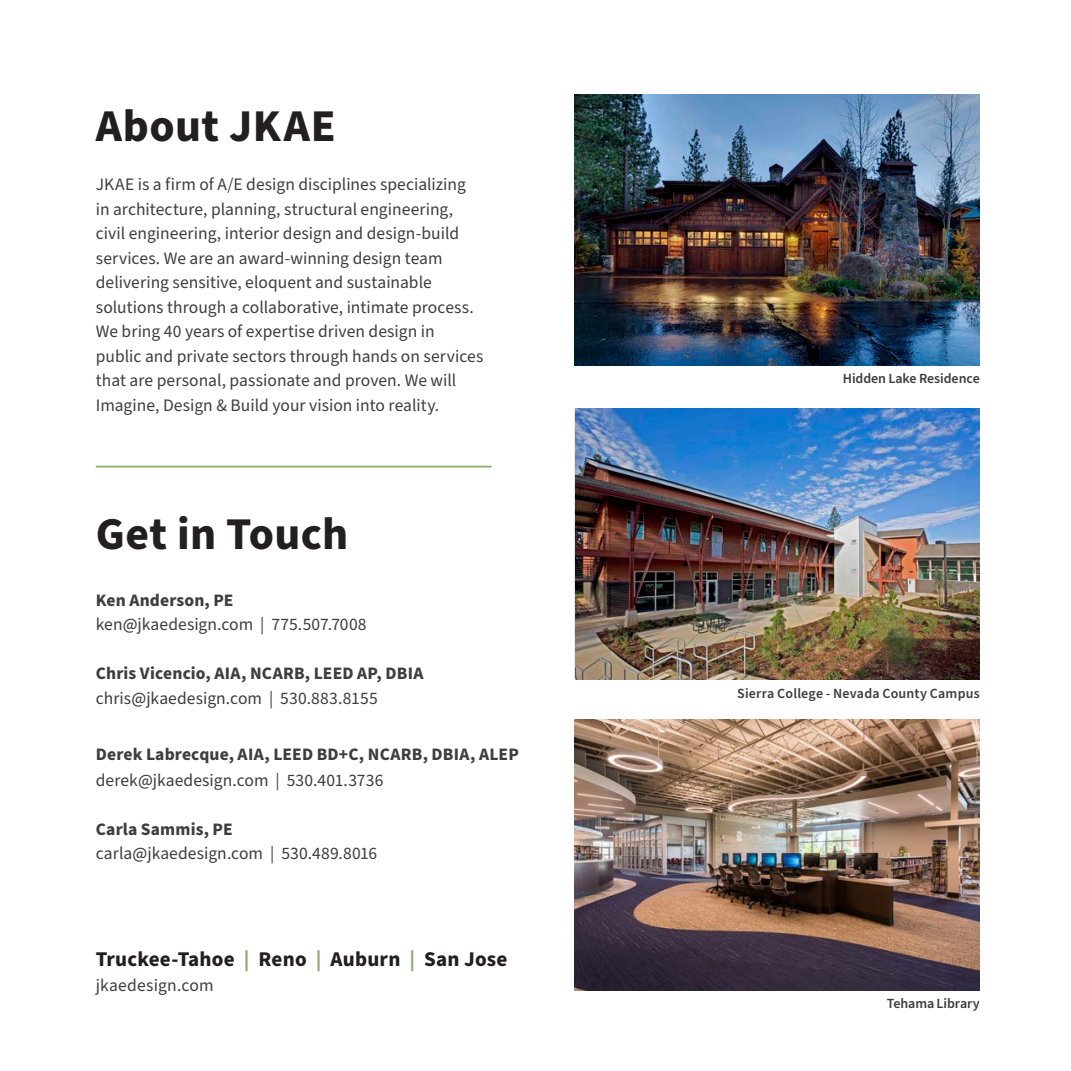
<style>
.page{position:relative;width:1071px;height:1071px;background:#fff}
.page>*{position:absolute;margin:0;border:0;box-sizing:border-box;transform-origin:0 0}
.Headlines_Copy_Text_12_15_Left{font:700 45.5px "Source Sans Pro";letter-spacing:.005em;color:#231f20}
.Headlines_Copy_Text_12_15_Left-2{font:700 21px "Source Sans Pro";letter-spacing:.01em;color:#231f20}
.Copy_Text_10_14_Left{font:17.5px/24.5px "Source Sans Pro";color:#3e3e3f}
.Headlines_Copy_Text_12_15_Left-3{font:17.5px "Source Sans Pro";letter-spacing:.005em;color:#3e3e3f}
.Headlines_Copy_Text_12_15_Left-4{font:700 17.5px "Source Sans Pro";letter-spacing:.01em;color:#3e3e3f}
.Headlines_Copy_Text_12_15_Left-5{font:600 14px "Source Sans Pro";letter-spacing:.01em;color:#3e3e3f}
.s1{color:#8ead6d}
</style>
<div class="page">
<hr style="left:96px;top:466px;width:395px;height:1px;background:#8ead6d">
<img style="left:574px;top:720px;width:406px;height:270px">
<img style="left:575px;top:409px;width:405px;height:271px">
<img style="left:574px;top:95px;width:406px;height:271px">
<p class="Headlines_Copy_Text_12_15_Left" style="left:96px;top:95px;width:241px">About JKAE</p>
<p class="Copy_Text_10_14_Left" style="left:96px;top:173px;width:389px">JKAE is a firm of A/E design disciplines specializing in architecture, planning, structural engineering, civil engineering, interior design and design-build services. We are an award-winning design team delivering sensitive, eloquent and sustainable solutions through a collaborative, intimate process.<br>We bring 40 years of expertise driven design in public and private sectors through hands on services that are personal, passionate and proven. We will Imagine, Design &amp; Build your vision into reality.</p>
<p class="Headlines_Copy_Text_12_15_Left" style="left:96px;top:503px;width:254px">Get in Touch</p>
<p class="Headlines_Copy_Text_12_15_Left-4" style="left:96px;top:588px;width:139px">Ken Anderson, PE</p>
<p class="Headlines_Copy_Text_12_15_Left-3" style="left:96px;top:613px;width:272px">ken@jkaedesign.com | 775.507.7008</p>
<p class="Headlines_Copy_Text_12_15_Left-4" style="left:96px;top:662px;width:329px">Chris Vicencio, AIA, NCARB, LEED AP, DBIA</p>
<p class="Headlines_Copy_Text_12_15_Left-3" style="left:96px;top:686px;width:283px">chris@jkaedesign.com | 530.883.8155</p>
<p class="Headlines_Copy_Text_12_15_Left-4" style="left:96px;top:742px;width:425px">Derek Labrecque, AIA, LEED BD+C, NCARB, DBIA, ALEP</p>
<p class="Headlines_Copy_Text_12_15_Left-3" style="left:96px;top:768px;width:289px">derek@jkaedesign.com | 530.401.3736</p>
<p class="Headlines_Copy_Text_12_15_Left-4" style="left:96px;top:817px;width:138px">Carla Sammis, PE</p>
<p class="Headlines_Copy_Text_12_15_Left-3" style="left:96px;top:842px;width:283px">carla@jkaedesign.com | 530.489.8016</p>
<p class="Headlines_Copy_Text_12_15_Left-2" style="left:96px;top:945px;width:413px">Truckee-Tahoe <span class="s1">|</span> Reno <span class="s1">|</span> Auburn <span class="s1">|</span> San Jose</p>
<p class="Headlines_Copy_Text_12_15_Left-3" style="left:96px;top:973px;width:119px">jkaedesign.com</p>
<p class="Headlines_Copy_Text_12_15_Left-5" style="left:843px;top:369px;width:138px">Hidden Lake Residence</p>
<p class="Headlines_Copy_Text_12_15_Left-5" style="left:737px;top:684px;width:244px">Sierra College - Nevada County Campus</p>
<p class="Headlines_Copy_Text_12_15_Left-5" style="left:887px;top:994px;width:95px">Tehama Library</p>
</div>
